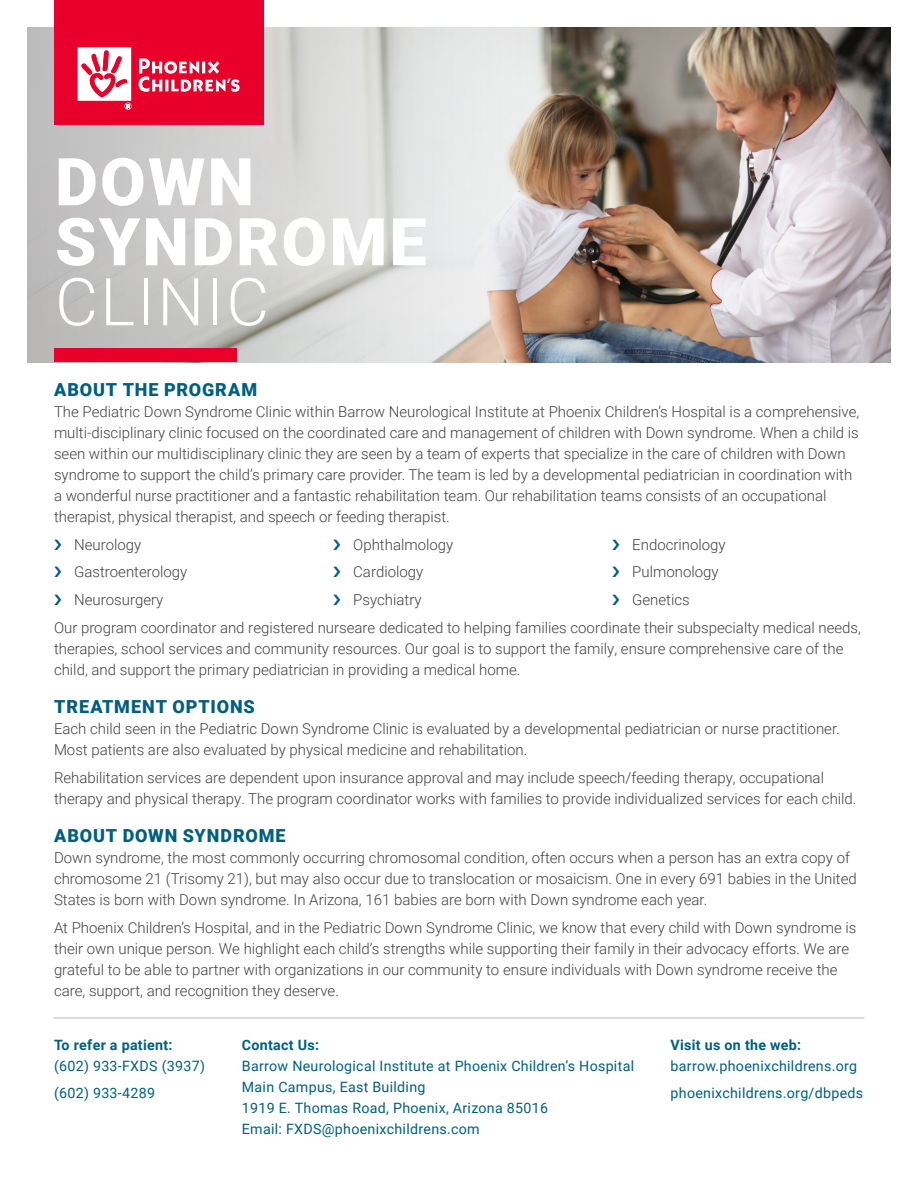
<style>
.page{position:relative;width:918px;height:1188px;background:#fff}
.page>*{position:absolute;margin:0;border:0;box-sizing:border-box;transform-origin:0 0}
.t1{font:900 66px/60px "Roboto";letter-spacing:.035em;color:#fff}
.t2{font:300 66px "Roboto";letter-spacing:.035em;color:#fff}
.t3{font:900 18px "Roboto";letter-spacing:.045em;color:#005f80}
.t4{font:300 15px/21px "Roboto";color:#414042}
.t5{font:14.25px/21px "Roboto";letter-spacing:.02em;color:#005f80}
.t6{font:700 14.25px "Roboto";letter-spacing:.02em;color:#005f80}
</style>
<div class="page">
<hr style="left:54px;top:1017px;width:810px;height:2px;background:#cfd3d3">
<img style="left:27px;top:27px;width:864px;height:335px">
<div style="left:54px;top:349px;width:182px;height:13px;background:#e8002a"></div>
<div style="left:54px;top:0;width:209px;height:124px;background:#e8002a"></div>
<svg style="left:139px;top:58px;width:101px;height:34px"></svg>
<svg style="left:78px;top:47px;width:54px;height:63px"></svg>
<h1 class="t1" style="left:55px;top:149px;width:373px">DOWN<br>SYNDROME</h1>
<h1 class="t2" style="left:55px;top:256px;width:216px">CLINIC</h1>
<p class="t3" style="left:54px;top:377px;width:204px">ABOUT THE PROGRAM</p>
<p class="t4" style="left:54px;top:401px;width:807px">The Pediatric Down Syndrome Clinic within Barrow Neurological Institute at Phoenix Children’s Hospital is a comprehensive, multi-disciplinary clinic focused on the coordinated care and management of children with Down syndrome. When a child is seen within our multidisciplinary clinic they are seen by a team of experts that specialize in the care of children with Down syndrome to support the child’s primary care provider. The team is led by a developmental pediatrician in coordination with a wonderful nurse practitioner and a fantastic rehabilitation team. Our rehabilitation teams consists of an occupational therapist, physical therapist, and speech or feeding therapist.</p>
<p class="t4" style="left:74px;top:530px;width:115px;line-height:27.8px">Neurology<br>Gastroenterology<br>Neurosurgery</p>
<p class="t4" style="left:353px;top:530px;width:102px;line-height:27.8px">Ophthalmology<br>Cardiology<br>Psychiatry</p>
<p class="t4" style="left:632px;top:533px;width:95px">Endocrinology</p>
<p class="t4" style="left:632px;top:561px;width:88px">Pulmonology</p>
<p class="t4" style="left:632px;top:589px;width:59px">Genetics</p>
<p class="t4" style="left:54px;top:617px;width:809px">Our program coordinator and registered nurseare dedicated to helping families coordinate their subspecialty medical needs,</p>
<p class="t4" style="left:54px;top:638px;width:791px">therapies, school services and community resources. Our goal is to support the family, ensure comprehensive care of the child, and support the primary pediatrician in providing a medical home.</p>
<p class="t3" style="left:54px;top:694px;width:202px">TREATMENT OPTIONS</p>
<p class="t4" style="left:54px;top:718px;width:787px">Each child seen in the Pediatric Down Syndrome Clinic is evaluated by a developmental pediatrician or nurse practitioner.<br>Most patients are also evaluated by physical medicine and rehabilitation.</p>
<p class="t4" style="left:54px;top:767px;width:804px">Rehabilitation services are dependent upon insurance approval and may include speech/feeding therapy, occupational therapy and physical therapy. The program coordinator works with families to provide individualized services for each child.</p>
<p class="t3" style="left:54px;top:823px;width:233px">ABOUT DOWN SYNDROME</p>
<p class="t4" style="left:54px;top:847px;width:804px">Down syndrome, the most commonly occurring chromosomal condition, often occurs when a person has an extra copy of chromosome 21 (Trisomy 21), but may also occur due to translocation or mosaicism. One in every 691 babies in the United<br>States is born with Down syndrome. In Arizona, 161 babies are born with Down syndrome each year.</p>
<p class="t4" style="left:54px;top:917px;width:804px">At Phoenix Children’s Hospital, and in the Pediatric Down Syndrome Clinic, we know that every child with Down syndrome is their own unique person. We highlight each child’s strengths while supporting their family in their advocacy efforts. We are grateful to be able to partner with organizations in our community to ensure individuals with Down syndrome receive the care, support, and recognition they deserve.</p>
<p class="t6" style="left:54px;top:1035px;width:120px">To refer a patient:</p>
<p class="t5" style="left:54px;top:1052px;width:153px;line-height:27px">(602) 933-FXDS (3937) (602) 933-4289</p>
<p class="t6" style="left:242px;top:1035px;width:79px">Contact Us:</p>
<p class="t5" style="left:242px;top:1055px;width:394px">Barrow Neurological Institute at Phoenix Children’s Hospital Main Campus, East Building<br>1919 E. Thomas Road, Phoenix, Arizona 85016<br>Email: FXDS@phoenixchildrens.com</p>
<p class="t6" style="left:671px;top:1035px;width:132px">Visit us on the web:</p>
<p class="t5" style="left:671px;top:1052px;width:194px;line-height:27px">barrow.phoenixchildrens.org phoenixchildrens.org/dbpeds</p>
</div>
